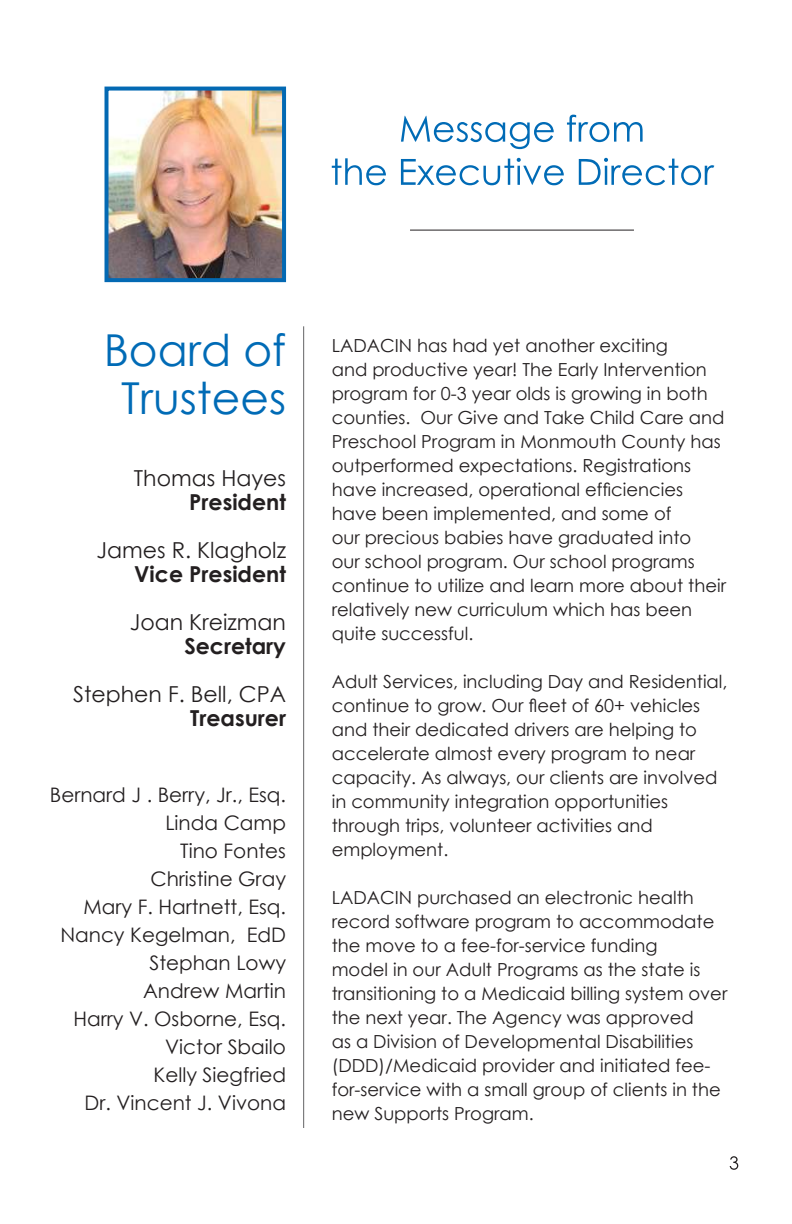
<style>
.page{position:relative;width:792px;height:1224px;background:#fff}
.page>*{position:absolute;margin:0;border:0;box-sizing:border-box;transform-origin:0 0}
.t1{font:44px/48px "Century Gothic";color:#006bb6;text-align:center}
.t2{font:22px "Century Gothic";color:#231f20}
.t3{font:700 22px "Century Gothic";color:#231f20}
.t4{font:20px/28px "Century Gothic";color:#231f20;text-align:right}
.t5{font:18px/24px "Century Gothic";color:#231f20}
</style>
<div class="page">
<svg style="left:730px;top:1156px;width:8px;height:14px"></svg>
<img style="left:109px;top:92px;width:172px;height:185px">
<div style="left:104px;top:87px;width:182px;height:195px;border:4px solid #0168b3"></div>
<svg style="left:332px;top:158px;width:382px;height:27px"></svg>
<svg style="left:401px;top:115px;width:242px;height:34px"></svg>
<hr style="left:410px;top:230px;width:224px;height:1px;background:#231f20">
<hr style="left:303px;top:326px;width:1px;height:802px;background:#636366">
<h1 class="t1" style="left:104px;top:325px;width:184px">Board of<br>Trustees</h1>
<p class="t2" style="left:134px;top:462px;width:154px">Thomas Hayes</p>
<p class="t3" style="left:189px;top:485px;width:98px">President</p>
<p class="t2" style="left:97px;top:534px;width:191px">James R. Klagholz</p>
<p class="t3" style="left:134px;top:557px;width:153px">Vice President</p>
<p class="t2" style="left:130px;top:606px;width:158px">Joan Kreizman</p>
<p class="t3" style="left:184px;top:629px;width:103px">Secretary</p>
<p class="t2" style="left:73px;top:678px;width:214px">Stephen F. Bell, CPA</p>
<p class="t3" style="left:190px;top:701px;width:97px">Treasurer</p>
<p class="t4" style="left:50px;top:780px;width:238px">Bernard J . Berry, Jr., Esq.<br>Linda Camp<br>Tino Fontes<br>Christine Gray<br>Mary F. Hartnett, Esq.<br>Nancy Kegelman, EdD<br>Stephan Lowy<br>Andrew Martin<br>Harry V. Osborne, Esq.<br>Victor Sbailo<br>Kelly Siegfried<br>Dr. Vincent J. Vivona</p>
<p class="t5" style="left:332px;top:333px;width:396px">LADACIN has had yet another exciting<br>and productive year! The Early Intervention program for 0-3 year olds is growing in both counties. Our Give and Take Child Care and Preschool Program in Monmouth County has outperformed expectations. Registrations have increased, operational efficiencies have been implemented, and some of<br>our precious babies have graduated into<br>our school program. Our school programs continue to utilize and learn more about their relatively new curriculum which has been quite successful.</p>
<p class="t5" style="left:332px;top:669px;width:397px">Adult Services, including Day and Residential, continue to grow. Our fleet of 60+ vehicles and their dedicated drivers are helping to accelerate almost every program to near capacity. As always, our clients are involved in community integration opportunities through trips, volunteer activities and employment.</p>
<p class="t5" style="left:332px;top:885px;width:397px">LADACIN purchased an electronic health record software program to accommodate the move to a fee-for-service funding<br>model in our Adult Programs as the state is transitioning to a Medicaid billing system over the next year. The Agency was approved<br>as a Division of Developmental Disabilities (DDD)/Medicaid provider and initiated fee&shy;for-service with a small group of clients in the new Supports Program.</p>
</div>
